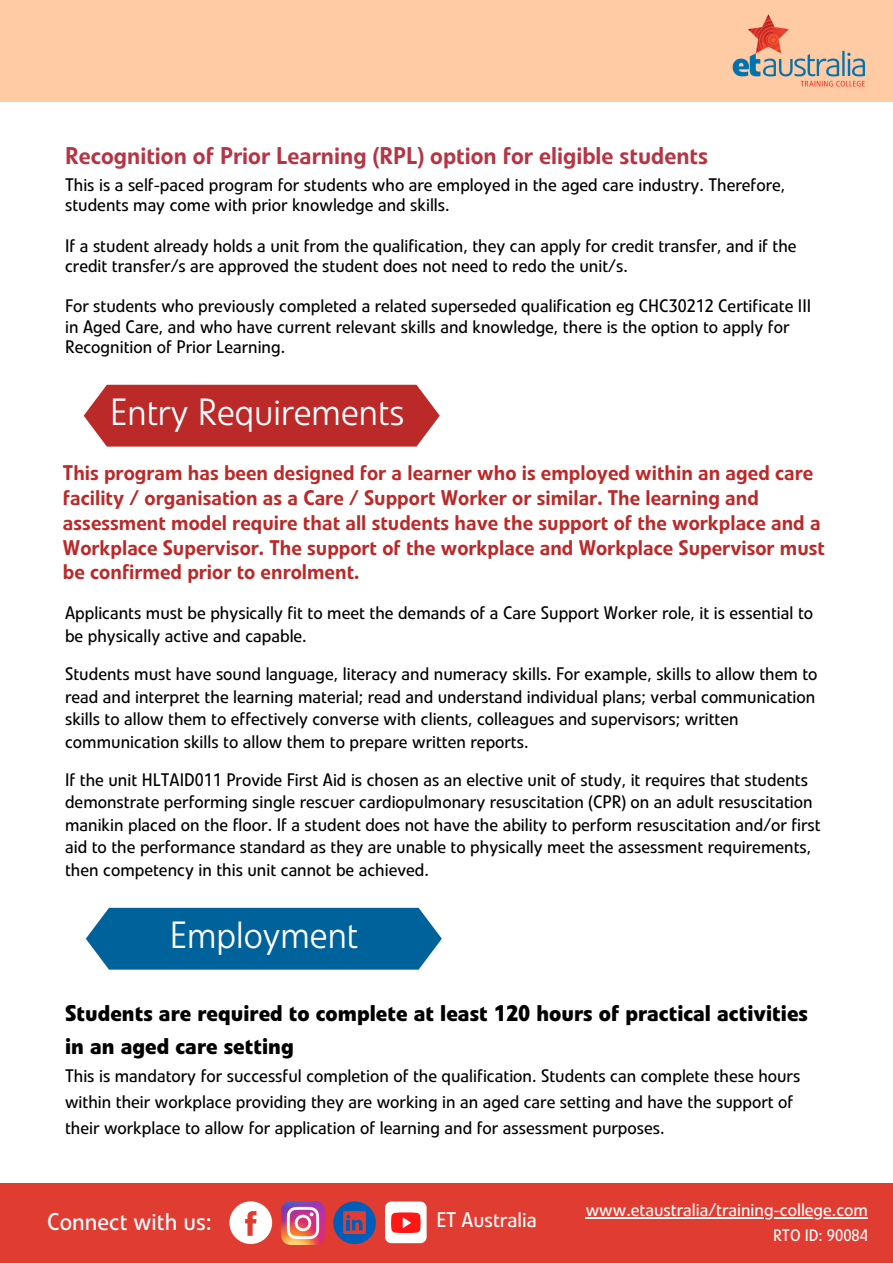
<style>
.page{position:relative;width:893px;height:1264px;background:#fff}
.page>*{position:absolute;margin:0;border:0;box-sizing:border-box;transform-origin:0 0}
.t1{font:300 37.5px "Linotype Veto";color:#fff}
.t2{font:500 24px "Linotype Veto";color:#b63444}
.t3{font:24px "Linotype Veto";color:#fff}
.t4{font:700 22.5px/32.5px "Linotype Veto";color:#000}
.t5{font:500 21px/24.8px "Linotype Veto";color:#bb2929}
.t6{font:21px "Linotype Veto";color:#fff}
.t7{font:18px/22.5px "Linotype Veto";color:#000}
.t8{font:18px "Linotype Veto";color:#fff}
.t9{font:16.5px "Linotype Veto";color:#fff}
</style>
<div class="page">
<div style="left:0;top:0;width:892px;height:101px;background:#ffcba4"></div>
<img style="left:732px;top:14px;width:133px;height:73px">
<div style="left:84px;top:385px;width:355px;height:61px;background:#bb2929"></div>
<svg style="left:86px;top:907px;width:356px;height:62px"></svg>
<div style="left:0;top:1182px;width:892px;height:80px;background:#e03c31"></div>
<svg style="left:229px;top:1201px;width:43px;height:42px"></svg>
<svg style="left:333px;top:1201px;width:43px;height:42px"></svg>
<img style="left:281px;top:1201px;width:43px;height:42px">
<div style="left:385px;top:1201px;width:41px;height:42px;background:#fff;border-radius:6px"></div>
<svg style="left:391px;top:1212px;width:29px;height:20px"></svg>
<hr style="left:585px;top:1217px;width:283px;height:1px;background:#fff">
<h2 class="t2" style="left:65px;top:146px;width:644px">Recognition of Prior Learning (RPL) option for eligible students</h2>
<p class="t7" style="left:65px;top:176px;width:721px;line-height:20.2px">This is a self-paced program for students who are employed in the aged care industry. Therefore, students may come with prior knowledge and skills.</p>
<p class="t7" style="left:65px;top:237px;width:733px;line-height:20.2px">If a student already holds a unit from the qualification, they can apply for credit transfer, and if the credit transfer/s are approved the student does not need to redo the unit/s.</p>
<p class="t7" style="left:65px;top:298px;width:747px;line-height:20.2px">For students who previously completed a related superseded qualification eg CHC30212 Certificate III in Aged Care, and who have current relevant skills and knowledge, there is the option to apply for<br>Recognition of Prior Learning.</p>
<h1 class="t1" style="left:110px;top:396px;width:296px">Entry Requirements</h1>
<p class="t5" style="left:63px;top:463px;width:763px">This program has been designed for a learner who is employed within an aged care facility / organisation as a Care / Support Worker or similar. The learning and assessment model require that all students have the support of the workplace and a Workplace Supervisor. The support of the workplace and Workplace Supervisor must be confirmed prior to enrolment.</p>
<p class="t7" style="left:65px;top:603px;width:749px">Applicants must be physically fit to meet the demands of a Care Support Worker role, it is essential to be physically active and capable.</p>
<p class="t7" style="left:65px;top:664px;width:754px">Students must have sound language, literacy and numeracy skills. For example, skills to allow them to read and interpret the learning material; read and understand individual plans; verbal communication skills to allow them to effectively converse with clients, colleagues and supervisors; written communication skills to allow them to prepare written reports.</p>
<p class="t7" style="left:65px;top:770px;width:757px">If the unit HLTAID011 Provide First Aid is chosen as an elective unit of study, it requires that students demonstrate performing single rescuer cardiopulmonary resuscitation (CPR) on an adult resuscitation manikin placed on the floor. If a student does not have the ability to perform resuscitation and/or first aid to the performance standard as they are unable to physically meet the assessment requirements, then competency in this unit cannot be achieved.</p>
<h1 class="t1" style="left:170px;top:919px;width:190px">Employment</h1>
<p class="t4" style="left:65px;top:999px;width:744px">Students are required to complete at least 120 hours of practical activities in an aged care setting</p>
<p class="t7" style="left:65px;top:1064px;width:736px;line-height:25.8px">This is mandatory for successful completion of the qualification. Students can complete these hours within their workplace providing they are working in an aged care setting and have the support of their workplace to allow for application of learning and for assessment purposes.</p>
<h2 class="t3" style="left:47px;top:1211px;width:166px">Connect with us:</h2>
<p class="t6" style="left:436px;top:1211px;width:102px">ET Australia</p>
<p class="t8" style="left:585px;top:1202px;width:284px">www.etaustralia/training-college.com</p>
<p class="t9" style="left:773px;top:1228px;width:96px">RTO ID: 90084</p>
</div>
